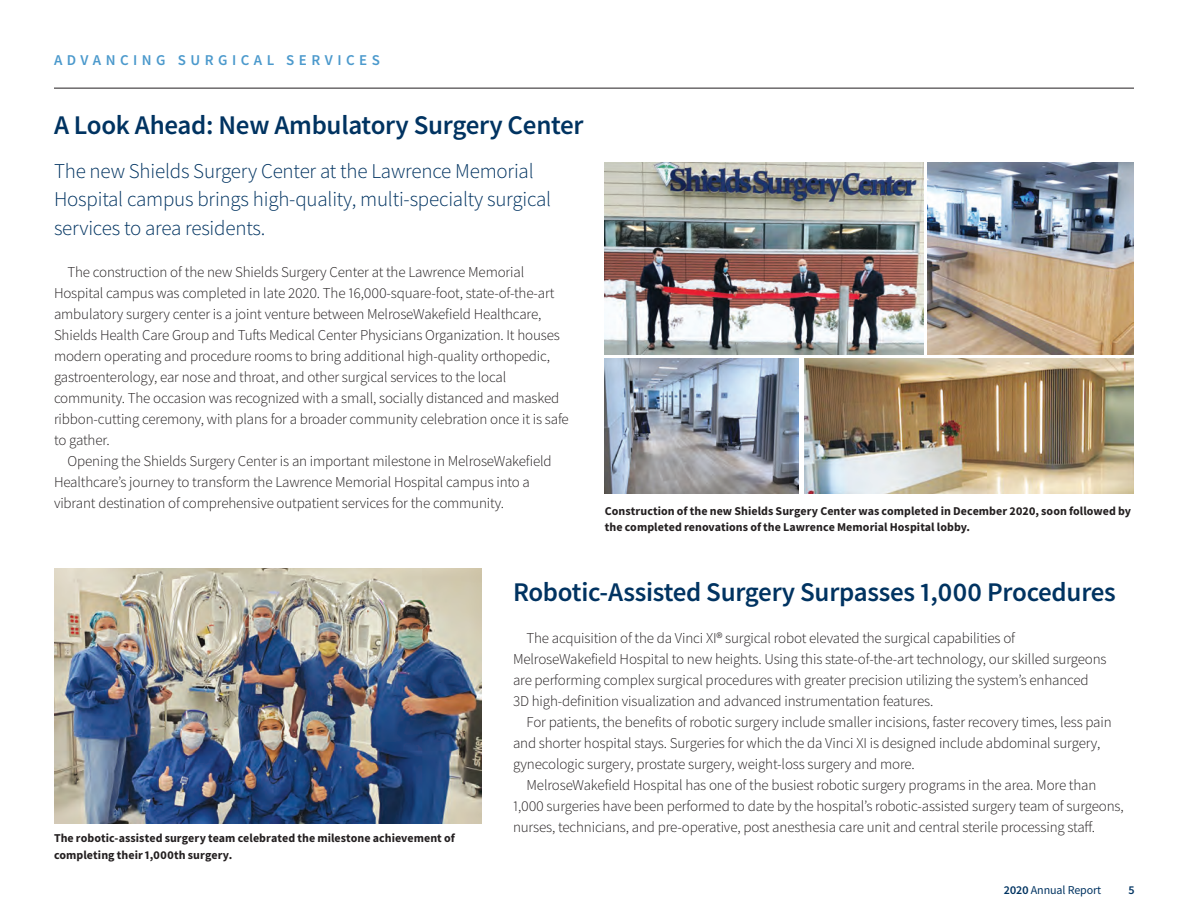
<style>
.page{position:relative;width:1188px;height:918px;background:#fff}
.page>*{position:absolute;margin:0;border:0;box-sizing:border-box;transform-origin:0 0}
.t1{font:600 27px "Source Sans Pro";letter-spacing:-.01em;color:#003361}
.t2{font:300 21px/28.5px "Source Sans Pro";letter-spacing:-.01em;color:#003361}
.t3{font:300 15px/21px "Source Sans Pro";letter-spacing:-.01em;color:#231f20}
.t4{font:600 15px "Source Sans Pro";letter-spacing:.3em;color:#4b99cc}
.t5{font:700 12px/16.5px "Source Sans Pro";letter-spacing:.005em;color:#231f20}
.t6{font:12px "Source Sans Pro";letter-spacing:-.01em;color:#003361}
.t7{font:600 12px "Source Sans Pro";color:#003361}
.s1{font-weight:600}
</style>
<div class="page">
<hr style="left:54px;top:88px;width:1080px;height:1px;background:#231f20">
<img style="left:54px;top:568px;width:428px;height:255px">
<img style="left:605px;top:162px;width:318px;height:192px">
<img style="left:928px;top:162px;width:206px;height:192px">
<img style="left:804px;top:359px;width:330px;height:135px">
<img style="left:605px;top:359px;width:194px;height:135px">
<p class="t4" style="left:54px;top:50px;width:328px">ADVANCING SURGICAL SERVICES</p>
<p class="t1" style="left:54px;top:107px;width:531px">A Look Ahead: New Ambulatory Surgery Center</p>
<p class="t2" style="left:54px;top:157px;width:499px">The new Shields Surgery Center at the Lawrence Memorial<br>Hospital campus brings high-quality, multi-specialty surgical services to area residents.</p>
<p class="t3" style="left:54px;top:261px;width:516px;text-indent:14px">The construction of the new Shields Surgery Center at the Lawrence Memorial Hospital campus was completed in late 2020. The 16,000-square-foot, state-of-the-art ambulatory surgery center is a joint venture between MelroseWakefield Healthcare, Shields Health Care Group and Tufts Medical Center Physicians Organization. It houses modern operating and procedure rooms to bring additional high-quality orthopedic, gastroenterology, ear nose and throat, and other surgical services to the local community. The occasion was recognized with a small, socially distanced and masked ribbon-cutting ceremony, with plans for a broader community celebration once it is safe to gather.</p>
<p class="t3" style="left:54px;top:450px;width:499px;text-indent:14px">Opening the Shields Surgery Center is an important milestone in MelroseWakefield<br>Healthcare’s journey to transform the Lawrence Memorial Hospital campus into a vibrant destination of comprehensive outpatient services for the community.</p>
<p class="t5" style="left:605px;top:502px;width:528px">Construction of the new Shields Surgery Center was completed in December 2020, soon followed by the completed renovations of the Lawrence Memorial Hospital lobby.</p>
<p class="t5" style="left:54px;top:830px;width:402px">The robotic-assisted surgery team celebrated the milestone achievement of completing their 1,000th surgery.</p>
<p class="t1" style="left:513px;top:574px;width:604px">Robotic-Assisted Surgery Surpasses 1,000 Procedures</p>
<p class="t3" style="left:526px;top:628px;width:490px">The acquisition of the da Vinci XI® surgical robot elevated the surgical capabilities of</p>
<p class="t3" style="left:513px;top:649px;width:595px">MelroseWakefield Hospital to new heights. Using this state-of-the-art technology, our skilled surgeons</p>
<p class="t3" style="left:513px;top:670px;width:577px">are performing complex surgical procedures with greater precision utilizing the system’s enhanced</p>
<p class="t3" style="left:513px;top:691px;width:422px">3D high-definition visualization and advanced instrumentation features.</p>
<p class="t3" style="left:513px;top:712px;width:600px;text-indent:14px">For patients, the benefits of robotic surgery include smaller incisions, faster recovery times, less pain and shorter hospital stays. Surgeries for which the da Vinci XI is designed include abdominal surgery, gynecologic surgery, prostate surgery, weight-loss surgery and more.</p>
<p class="t3" style="left:513px;top:775px;width:612px;text-indent:14px">MelroseWakefield Hospital has one of the busiest robotic surgery programs in the area. More than<br>1,000 surgeries have been performed to date by the hospital’s robotic-assisted surgery team of surgeons, nurses, technicians, and pre-operative, post anesthesia care unit and central sterile processing staff.</p>
<p class="t6" style="left:1004px;top:882px;width:99px"><span class="s1">2020</span> Annual Report</p>
<p class="t7" style="left:1128px;top:882px;width:8px">5</p>
</div>
